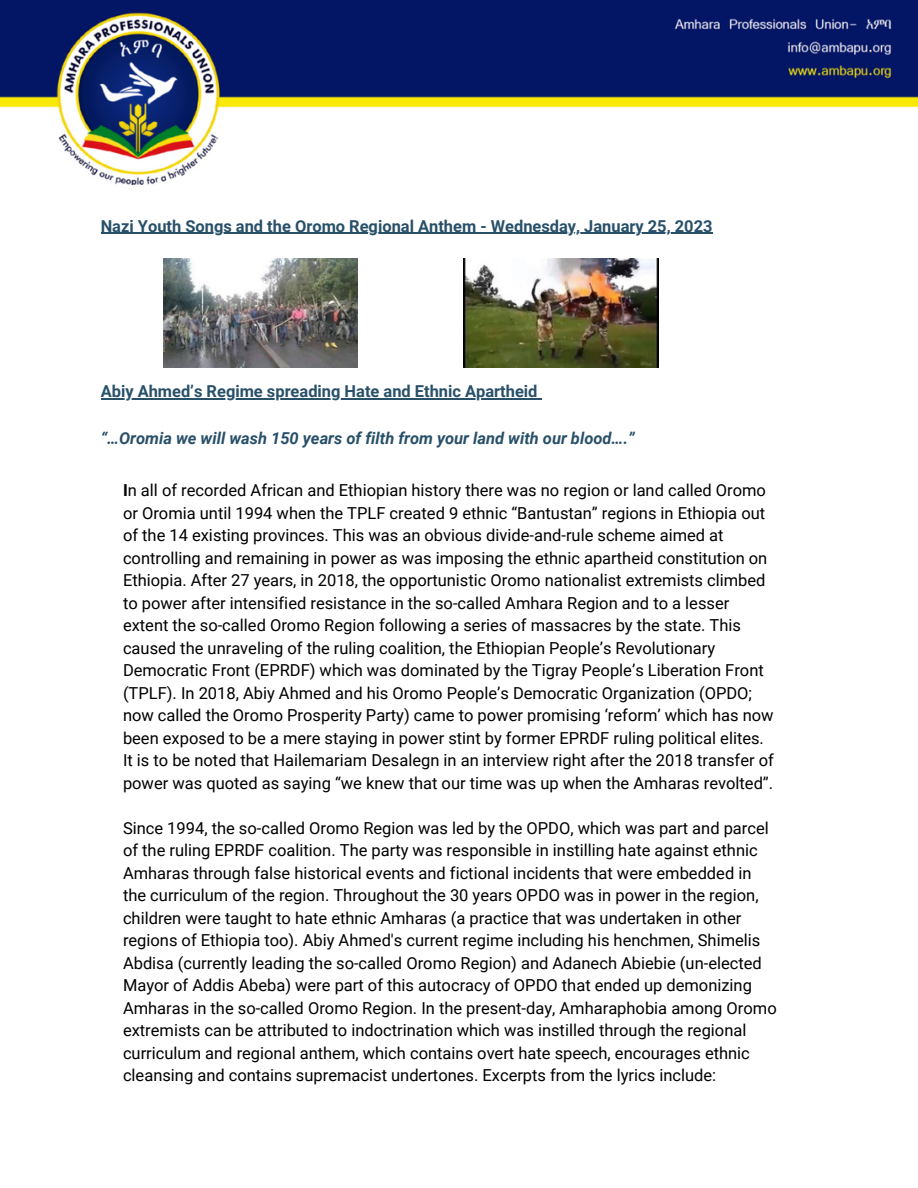
<style>
.page{position:relative;width:918px;height:1188px;background:#fff}
.page>*{position:absolute;margin:0;border:0;box-sizing:border-box;transform-origin:0 0}
.t1{font:16.5px/22.5px "Roboto";color:#000}
.t2{font:700 16.5px "Roboto";color:#285069}
.t3{font:italic 700 16.5px "Roboto";color:#285069}
.s1{font-weight:700}
</style>
<div class="page">
<img style="left:0;top:0;width:450px;height:184px">
<img style="left:450px;top:0;width:234px;height:108px">
<img style="left:684px;top:0;width:234px;height:108px">
<img style="left:668px;top:18px;width:239px;height:74px">
<hr style="left:101px;top:233px;width:612px;height:1px;background:#285069">
<hr style="left:101px;top:398px;width:437px;height:1px;background:#285069">
<img style="left:163px;top:259px;width:195px;height:109px">
<img style="left:463px;top:259px;width:195px;height:109px">
<p class="t2" style="left:101px;top:216px;width:613px">Nazi Youth Songs and the Oromo Regional Anthem - Wednesday, January 25, 2023</p>
<p class="t2" style="left:101px;top:382px;width:438px">Abiy Ahmed’s Regime spreading Hate and Ethnic Apartheid</p>
<p class="t3" style="left:101px;top:429px;width:536px">“…Oromia we will wash 150 years of filth from your land with our blood….”</p>
<p class="t1" style="left:123px;top:479px;width:652px"><span class="s1">I</span>n all of recorded African and Ethiopian history there was no region or land called Oromo or Oromia until 1994 when the TPLF created 9 ethnic “Bantustan” regions in Ethiopia out of the 14 existing provinces. This was an obvious divide-and-rule scheme aimed at controlling and remaining in power as was imposing the ethnic apartheid constitution on Ethiopia. After 27 years, in 2018, the opportunistic Oromo nationalist extremists climbed to power after intensified resistance in the so-called Amhara Region and to a lesser extent the so-called Oromo Region following a series of massacres by the state. This caused the unraveling of the ruling coalition, the Ethiopian People’s Revolutionary Democratic Front (EPRDF) which was dominated by the Tigray People’s Liberation Front (TPLF). In 2018, Abiy Ahmed and his Oromo People’s Democratic Organization (OPDO; now called the Oromo Prosperity Party) came to power promising ‘reform’ which has now been exposed to be a mere staying in power stint by former EPRDF ruling political elites.<br>It is to be noted that Hailemariam Desalegn in an interview right after the 2018 transfer of power was quoted as saying “we knew that our time was up when the Amharas revolted”.</p>
<p class="t1" style="left:123px;top:817px;width:655px">Since 1994, the so-called Oromo Region was led by the OPDO, which was part and parcel of the ruling EPRDF coalition. The party was responsible in instilling hate against ethnic Amharas through false historical events and fictional incidents that were embedded in the curriculum of the region. Throughout the 30 years OPDO was in power in the region, children were taught to hate ethnic Amharas (a practice that was undertaken in other regions of Ethiopia too). Abiy Ahmed's current regime including his henchmen, Shimelis Abdisa (currently leading the so-called Oromo Region) and Adanech Abiebie (un-elected Mayor of Addis Abeba) were part of this autocracy of OPDO that ended up demonizing Amharas in the so-called Oromo Region. In the present-day, Amharaphobia among Oromo extremists can be attributed to indoctrination which was instilled through the regional curriculum and regional anthem, which contains overt hate speech, encourages ethnic cleansing and contains supremacist undertones. Excerpts from the lyrics include:</p>
</div>
